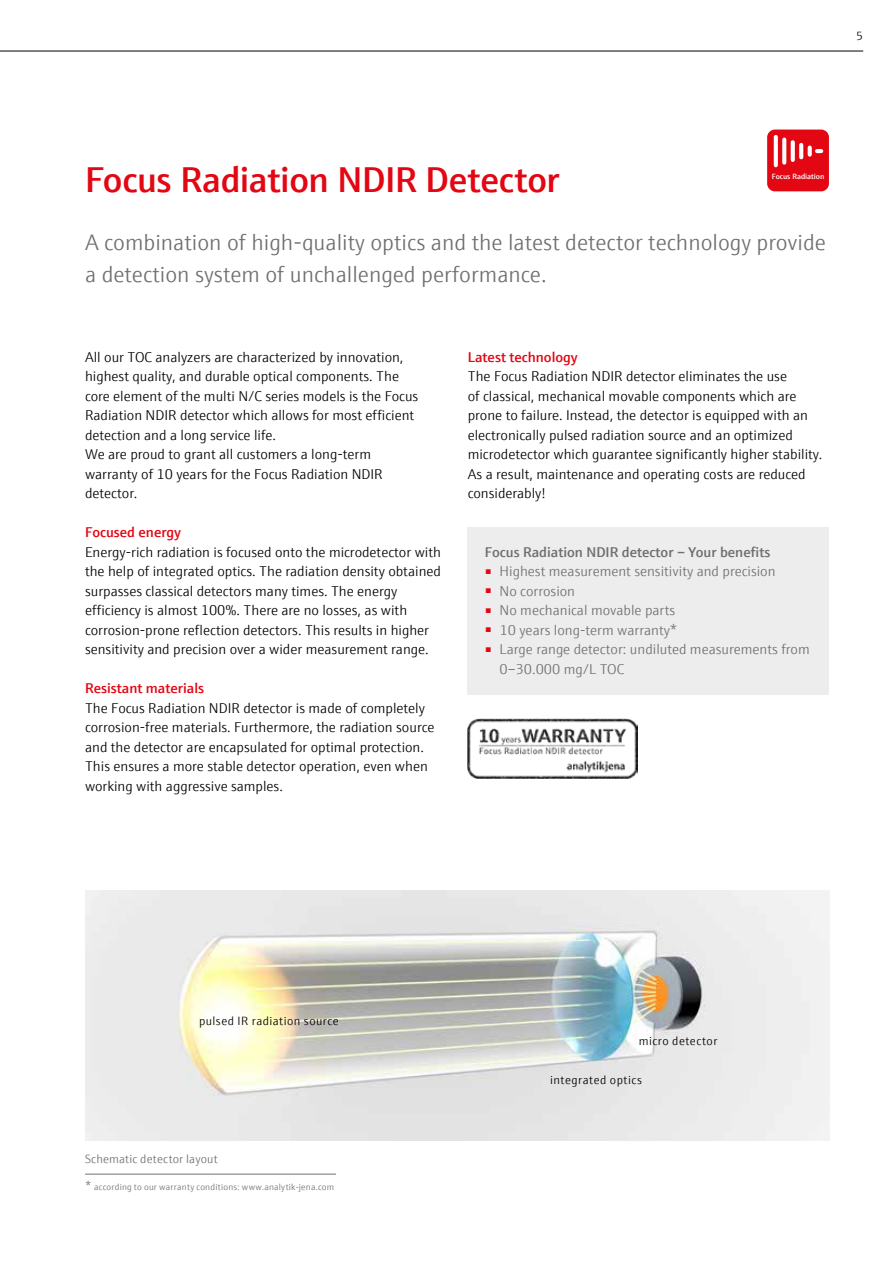
<style>
.page{position:relative;width:893px;height:1263px;background:#fff}
.page>*{position:absolute;margin:0;border:0;box-sizing:border-box;transform-origin:0 0}
.t1{font:600 36px "E+H Sans";letter-spacing:-.01em;color:#e30613}
.t2{font:300 22.5px/32.4px "E+H Sans";color:#706f6f}
.t3{font:300 14.25px/19.5px "E+H Sans";color:#000}
.t4{font:300 14.25px/19.5px "E+H Sans";color:#706f6f}
.t5{font:600 14.25px "E+H Sans";color:#e30613}
.t6{font:600 14.25px "E+H Sans";color:#706f6f}
.t7{font:300 12px "E+H Sans";letter-spacing:.04em;color:#000}
.t8{font:300 12px "E+H Sans";letter-spacing:.015em;color:#706f6f}
.t9{font:300 9px "E+H Sans";letter-spacing:.02em;color:#706f6f}
.t10{font:600 7.65px "E+H Sans";color:#fff}
.s1{font-size:12px}
</style>
<div class="page">
<div style="left:468px;top:527px;width:361px;height:168px;background:#ededed"></div>
<img style="left:85px;top:891px;width:744px;height:249px">
<hr style="left:85px;top:1174px;width:251px;height:1px;background:#706f6f">
<svg style="left:767px;top:130px;width:62px;height:61px;background:#e30e1a"></svg>
<svg style="left:774px;top:137px;width:4px;height:28px"></svg>
<svg style="left:782px;top:140px;width:4px;height:23px"></svg>
<svg style="left:791px;top:142px;width:4px;height:18px"></svg>
<svg style="left:799px;top:145px;width:4px;height:12px"></svg>
<svg style="left:808px;top:148px;width:13px;height:7px"></svg>
<img style="left:468px;top:719px;width:170px;height:59px">
<hr style="left:0;top:51px;width:863px;height:1px;background:#000">
<p class="t7" style="left:856px;top:27px;width:8px">5</p>
<h1 class="t1" style="left:85px;top:152px;width:476px">Focus Radiation NDIR Detector</h1>
<p class="t10" style="left:772px;top:170px;width:54px">Focus Radiation</p>
<h2 class="t2" style="left:85px;top:224px;width:742px">A combination of high-quality optics and the latest detector technology provide a detection system of unchallenged performance.</h2>
<p class="t3" style="left:85px;top:346px;width:335px">All our TOC analyzers are characterized by innovation, highest quality, and durable optical components. The core element of the multi N/C series models is the Focus Radiation NDIR detector which allows for most efficient detection and a long service life.<br>We are proud to grant all customers a long-term warranty of 10 years for the Focus Radiation NDIR detector.</p>
<p class="t5" style="left:85px;top:522px;width:97px">Focused energy</p>
<p class="t3" style="left:85px;top:541px;width:358px">Energy-rich radiation is focused onto the microdetector with the help of integrated optics. The radiation density obtained surpasses classical detectors many times. The energy efficiency is almost 100%. There are no losses, as with corrosion-prone reflection detectors. This results in higher sensitivity and precision over a wider measurement range.</p>
<p class="t5" style="left:85px;top:677px;width:121px">Resistant materials</p>
<p class="t3" style="left:85px;top:697px;width:351px">The Focus Radiation NDIR detector is made of completely corrosion-free materials. Furthermore, the radiation source and the detector are encapsulated for optimal protection.<br>This ensures a more stable detector operation, even when working with aggressive samples.</p>
<p class="t5" style="left:468px;top:346px;width:112px">Latest technology</p>
<p class="t3" style="left:468px;top:366px;width:356px">The Focus Radiation NDIR detector eliminates the use<br>of classical, mechanical movable components which are prone to failure. Instead, the detector is equipped with an electronically pulsed radiation source and an optimized microdetector which guarantee significantly higher stability.<br>As a result, maintenance and operating costs are reduced considerably!</p>
<p class="t6" style="left:485px;top:541px;width:287px">Focus Radiation NDIR detector – Your benefits</p>
<p class="t4" style="left:485px;top:561px;width:292px"><sup>■</sup> Highest measurement sensitivity and precision</p>
<p class="t4" style="left:485px;top:580px;width:92px"><sup>■</sup> No corrosion</p>
<p class="t4" style="left:485px;top:600px;width:192px"><sup>■</sup> No mechanical movable parts</p>
<p class="t4" style="left:485px;top:619px;width:194px"><sup>■</sup> 10 years long-term warranty*</p>
<p class="t4" style="left:500px;top:639px;width:312px;text-indent:-15px"><sup>■</sup> Large range detector: undiluted measurements from<br>0–30.000 mg/L TOC</p>
<p class="t7" style="left:199px;top:1012px;width:141px">pulsed IR radiation source</p>
<p class="t8" style="left:85px;top:1150px;width:134px">Schematic detector layout</p>
<p class="t9" style="left:85px;top:1180px;width:251px"><span class="s1">*</span> according to our warranty conditions: www.analytik-jena.com</p>
<p class="t7" style="left:639px;top:1031px;width:80px">micro detector</p>
<p class="t7" style="left:550px;top:1070px;width:93px">integrated optics</p>
</div>
